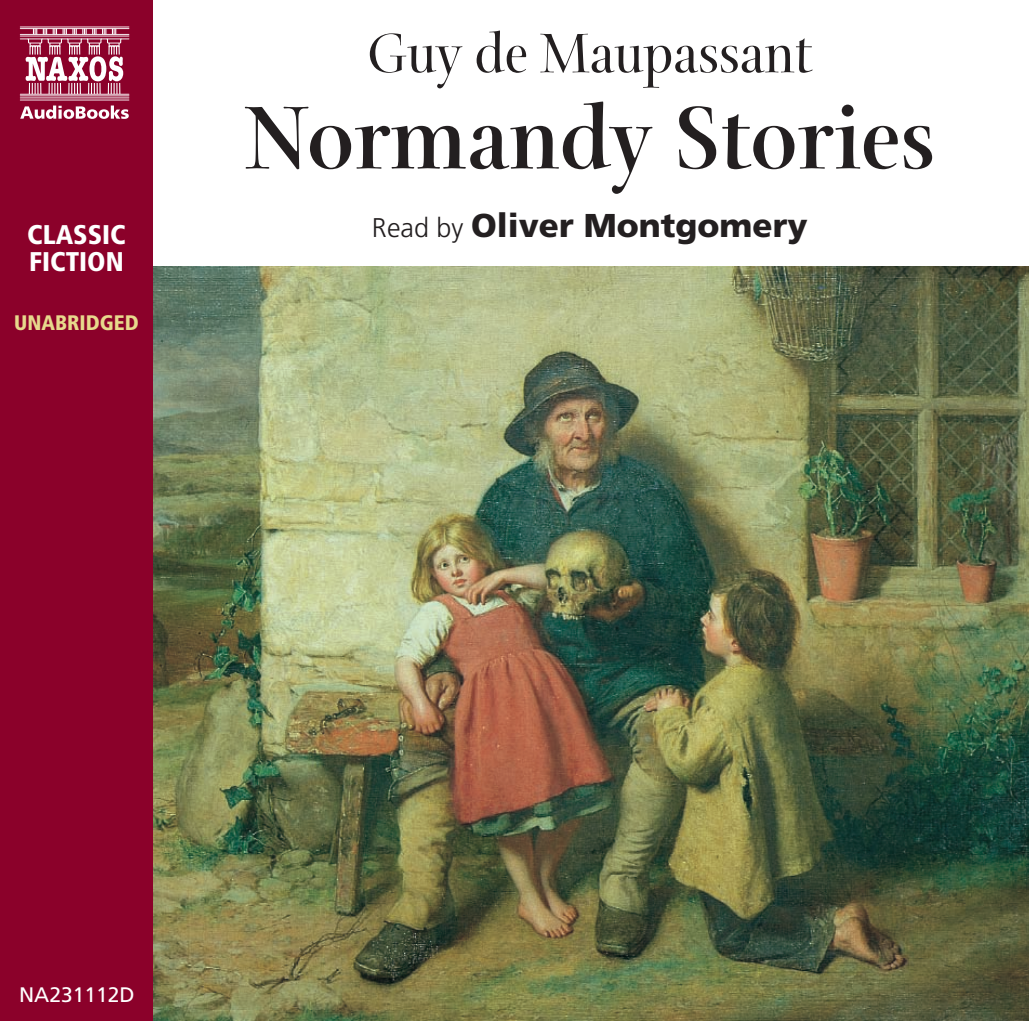
<style>
.page{position:relative;width:1029px;height:1021px;background:#fff}
.page>*{position:absolute;margin:0;border:0;box-sizing:border-box;transform-origin:0 0}
.t1{font:700 96px "Arepo";color:#231f20}
.t2{font:60px "Arepo";color:#231f20}
.t3{font:900 33px "Frutiger";color:#231f20}
.t4{font:900 condensed 27px/27px "Frutiger";color:#fff}
.t5{font:900 condensed 21px "Frutiger";color:#e7d98c}
.t6{font:21px "Frutiger";color:#fff}
.s1{font-weight:300;font-size:27px}
</style>
<div class="page">
<div style="left:0;top:0;width:153px;height:1020px;background:#8b012a"></div>
<hr style="left:20px;top:38px;width:109px;height:1px;background:#fff">
<hr style="left:20px;top:94px;width:109px;height:1px;background:#fff">
<hr style="left:20px;top:36px;width:109px;height:1px;background:#fff">
<hr style="left:20px;top:34px;width:109px;height:1px;background:#fff">
<hr style="left:20px;top:28px;width:109px;height:1px;background:#fff">
<hr style="left:20px;top:27px;width:109px;height:1px;background:#fff">
<hr style="left:20px;top:95px;width:109px;height:1px;background:#fff">
<hr style="left:20px;top:99px;width:109px;height:1px;background:#fff">
<hr style="left:20px;top:97px;width:109px;height:1px;background:#fff">
<svg style="left:26px;top:29px;width:97px;height:65px"></svg>
<svg style="left:20px;top:105px;width:109px;height:14px"></svg>
<img style="left:153px;top:267px;width:876px;height:753px">
<p class="t4" style="left:27px;top:224px;width:100px">CLASSIC<br>FICTION</p>
<p class="t5" style="left:14px;top:314px;width:126px">UNABRIDGED</p>
<h2 class="t2" style="left:367px;top:16px;width:447px">Guy de Maupassant</h2>
<h1 class="t1" style="left:245px;top:79px;width:692px">Normandy Stories</h1>
<p class="t3" style="left:372px;top:212px;width:437px"><span class="s1">Read by</span> Oliver Montgomery</p>
<p class="t6" style="left:19px;top:986px;width:117px">NA231112D</p>
</div>
